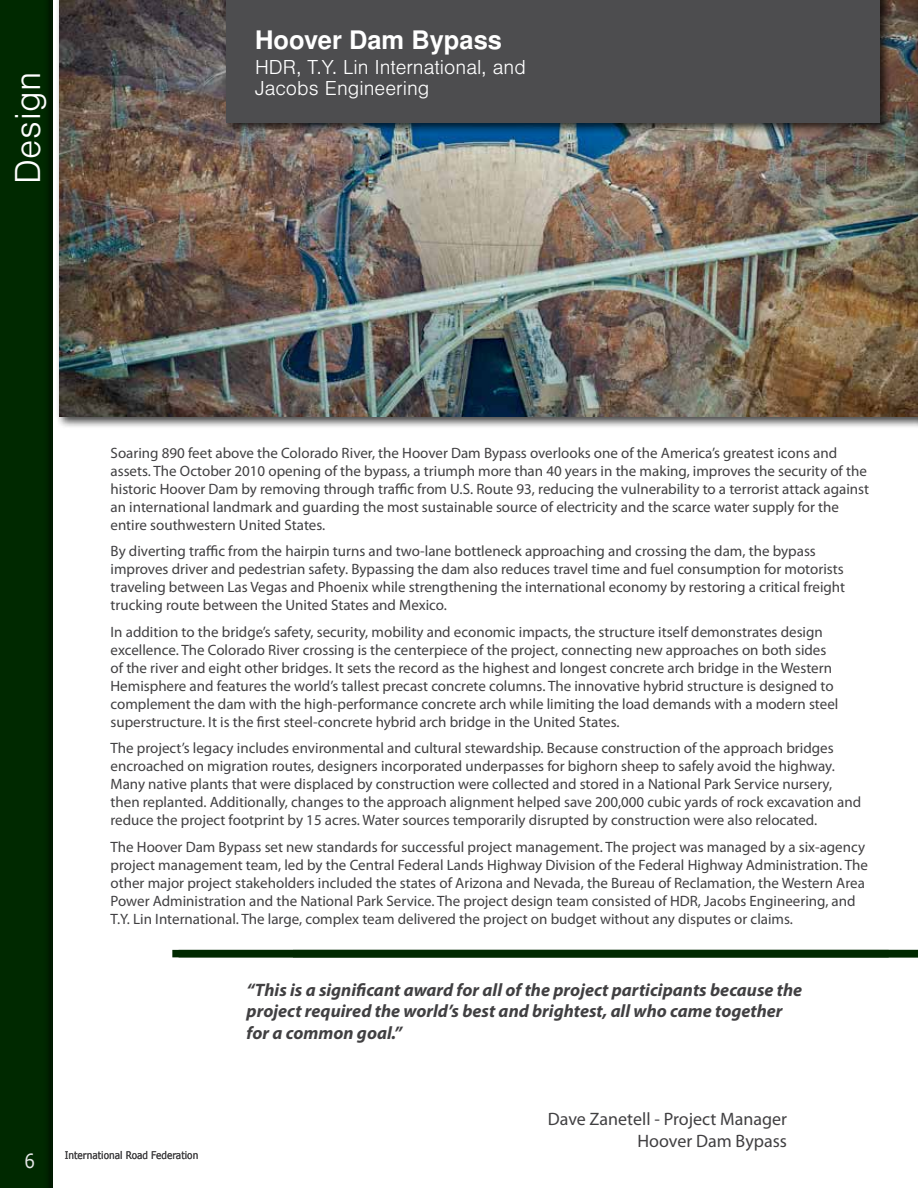
<style>
.page{position:relative;width:918px;height:1188px;background:#fff}
.page>*{position:absolute;margin:0;border:0;box-sizing:border-box;transform-origin:0 0}
.t1{font:300 37.5px "Nimbus San TOT";letter-spacing:.02em;color:#fff}
.t2{font:700 25.5px "Nimbus San LOT";color:#fff}
.t3{font:300 21px/21px "Nimbus San TOT";color:#fff}
.t4{font:19.5px "Verdana";color:#e6e7e8;scale:.85 1}
.t5{font:italic 700 18px/21.6px "Myriad Pro";color:#414042}
.t6{font:18px/21.6px "Myriad Pro";color:#414042;text-align:right}
.t7{font:15px/18px "Myriad Pro";color:#414042}
.t8{font:10.5px "Verdana";color:#414042;scale:.85 1}
</style>
<div class="page">
<div style="left:0;top:0;width:54px;height:1188px;background:#001a00"></div>
<div style="left:0;top:0;width:51px;height:1188px;background:#002900"></div>
<div style="left:172px;top:950px;width:717px;height:7px;background:#002900"></div>
<div style="left:56px;top:0;width:862px;height:429px;background:#000;opacity:.75"></div>
<img style="left:60px;top:0;width:854px;height:417px">
<div style="left:222px;top:0;width:671px;height:135px;background:#000;opacity:.75"></div>
<div style="left:226px;top:0;width:654px;height:122px;background:#4d4d4f"></div>
<div style="left:293px;top:950px;width:625px;height:7px;background:#002900"></div>
<hr style="left:914px;top:0;width:4px;height:431px;background:#000;opacity:.75">
<h1 class="t1" style="left:8px;top:184px;width:115px;rotate:-90deg">Design</h1>
<h2 class="t2" style="left:255px;top:25px;width:248px">Hoover Dam Bypass</h2>
<h3 class="t3" style="left:255px;top:57px;width:272px">HDR, T.Y. Lin International, and<br>Jacobs Engineering</h3>
<h3 class="t4" style="left:25px;top:1148px;width:14px">6</h3>
<p class="t7" style="left:111px;top:443px;width:760px">Soaring 890 feet above the Colorado River, the Hoover Dam Bypass overlooks one of the America’s greatest icons and assets. The October 2010 opening of the bypass, a triumph more than 40 years in the making, improves the security of the historic Hoover Dam by removing through traffic from U.S. Route 93, reducing the vulnerability to a terrorist attack against an international landmark and guarding the most sustainable source of electricity and the scarce water supply for the entire southwestern United States.</p>
<p class="t7" style="left:111px;top:542px;width:736px">By diverting traffic from the hairpin turns and two-lane bottleneck approaching and crossing the dam, the bypass improves driver and pedestrian safety. Bypassing the dam also reduces travel time and fuel consumption for motorists traveling between Las Vegas and Phoenix while strengthening the international economy by restoring a critical freight trucking route between the United States and Mexico.</p>
<p class="t7" style="left:111px;top:622px;width:729px">In addition to the bridge’s safety, security, mobility and economic impacts, the structure itself demonstrates design excellence. The Colorado River crossing is the centerpiece of the project, connecting new approaches on both sides of the river and eight other bridges. It sets the record as the highest and longest concrete arch bridge in the Western Hemisphere and features the world’s tallest precast concrete columns. The innovative hybrid structure is designed to complement the dam with the high-performance concrete arch while limiting the load demands with a modern steel superstructure. It is the first steel-concrete hybrid arch bridge in the United States.</p>
<p class="t7" style="left:111px;top:739px;width:752px">The project’s legacy includes environmental and cultural stewardship. Because construction of the approach bridges encroached on migration routes, designers incorporated underpasses for bighorn sheep to safely avoid the highway.<br>Many native plants that were displaced by construction were collected and stored in a National Park Service nursery, then replanted. Additionally, changes to the approach alignment helped save 200,000 cubic yards of rock excavation and reduce the project footprint by 15 acres. Water sources temporarily disrupted by construction were also relocated.</p>
<p class="t7" style="left:111px;top:837px;width:759px">The Hoover Dam Bypass set new standards for successful project management. The project was managed by a six-agency project management team, led by the Central Federal Lands Highway Division of the Federal Highway Administration. The other major project stakeholders included the states of Arizona and Nevada, the Bureau of Reclamation, the Western Area Power Administration and the National Park Service. The project design team consisted of HDR, Jacobs Engineering, and T.Y. Lin International. The large, complex team delivered the project on budget without any disputes or claims.</p>
<p class="t8" style="left:65px;top:1149px;width:159px">International Road Federation</p>
<p class="t5" style="left:247px;top:978px;width:557px">“This is a significant award for all of the project participants because the project required the world’s best and brightest, all who came together for a common goal.”</p>
<p class="t6" style="left:548px;top:1108px;width:241px">Dave Zanetell - Project Manager<br>Hoover Dam Bypass</p>
</div>
